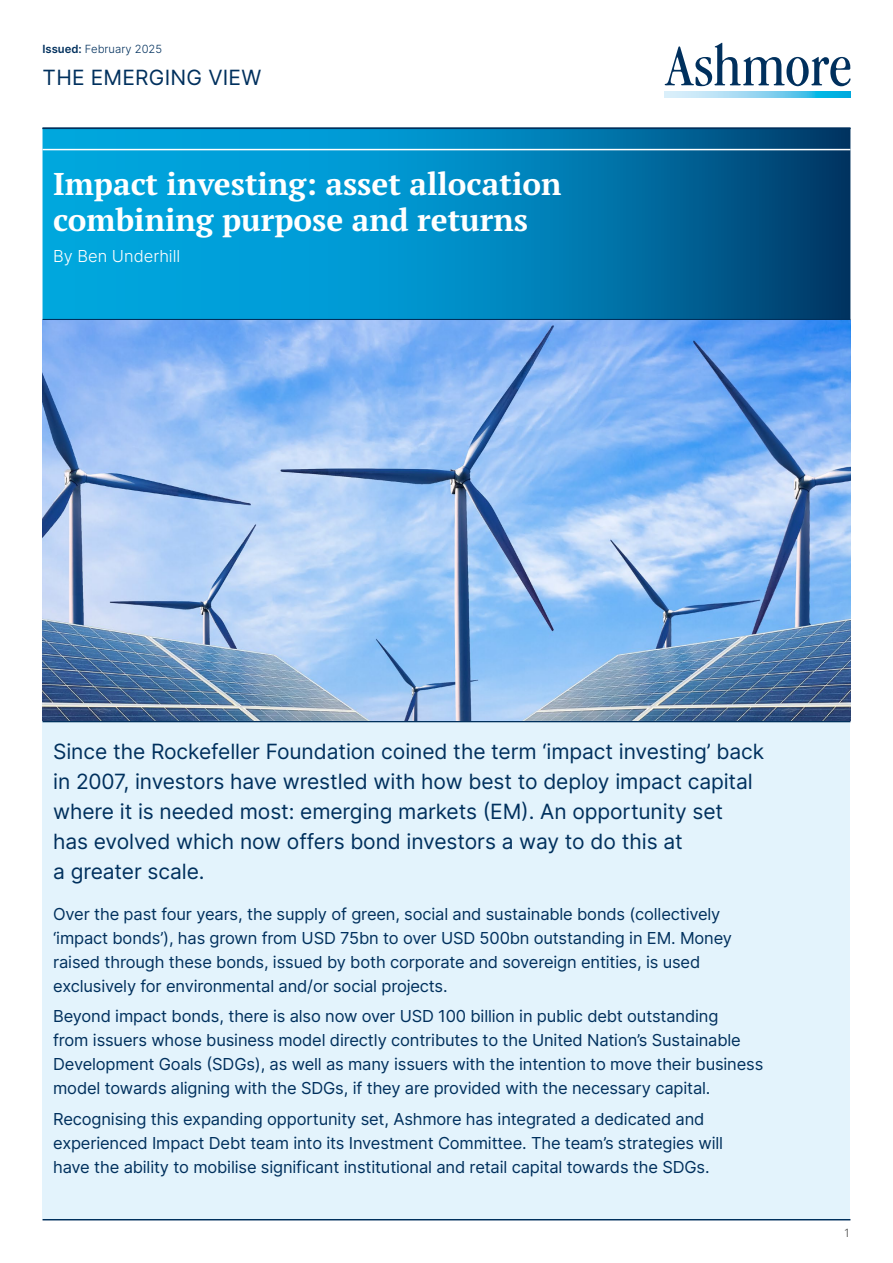
<style>
.page{position:relative;width:893px;height:1263px;background:#fff}
.page>*{position:absolute;margin:0;border:0;box-sizing:border-box;transform-origin:0 0}
.t1{font:700 31.5px/36px "PT Serif Pro";color:#fff}
.t2{font:21px/30px "Inter";letter-spacing:-.005em;color:#00305d}
.t3{font:16.5px/24px "Inter";letter-spacing:-.01em;color:#00305d}
.t4{font:300 16.5px "Inter";color:#fff}
.t5{font:300 12px "Univers Com 45";color:#4a4a49}
.t6{font:300 11.25px "Inter";color:#00305d}
.s1{font-weight:600}
</style>
<div class="page">
<svg style="left:665px;top:43px;width:185px;height:43px"></svg>
<svg style="left:665px;top:92px;width:185px;height:6px"></svg>
<hr style="left:43px;top:1219px;width:807px;height:1px;background:#00305d">
<svg style="left:43px;top:129px;width:807px;height:190px;background:#0083b9"></svg>
<div style="left:43px;top:721px;width:807px;height:498px;background:#e3f3fc"></div>
<hr style="left:43px;top:149px;width:807px;height:1px;background:#fff">
<hr style="left:43px;top:128px;width:807px;height:1px;background:#00305d">
<hr style="left:43px;top:319px;width:807px;height:1px;background:#00305d">
<hr style="left:43px;top:721px;width:807px;height:1px;background:#00305d">
<img style="left:43px;top:320px;width:807px;height:401px">
<p class="t6" style="left:43px;top:41px;width:121px"><span class="s1">Issued:</span> February 2025</p>
<p class="t2" style="left:43px;top:62px;width:220px">THE EMERGING VIEW</p>
<h1 class="t1" style="left:53px;top:165px;width:510px">Impact investing: asset allocation combining purpose and returns</h1>
<p class="t4" style="left:53px;top:244px;width:129px">By Ben Underhill</p>
<p class="t2" style="left:53px;top:736px;width:713px">Since the Rockefeller Foundation coined the term ‘impact investing’ back in 2007, investors have wrestled with how best to deploy impact capital where it is needed most: emerging markets (EM). An opportunity set<br>has evolved which now offers bond investors a way to do this at<br>a greater scale.</p>
<p class="t3" style="left:53px;top:901px;width:680px">Over the past four years, the supply of green, social and sustainable bonds (collectively ‘impact bonds’), has grown from USD 75bn to over USD 500bn outstanding in EM. Money raised through these bonds, issued by both corporate and sovereign entities, is used exclusively for environmental and/or social projects.</p>
<p class="t3" style="left:53px;top:1004px;width:712px">Beyond impact bonds, there is also now over USD 100 billion in public debt outstanding<br>from issuers whose business model directly contributes to the United Nation’s Sustainable Development Goals (SDGs), as well as many issuers with the intention to move their business model towards aligning with the SDGs, if they are provided with the necessary capital.</p>
<p class="t3" style="left:53px;top:1106px;width:672px">Recognising this expanding opportunity set, Ashmore has integrated a dedicated and experienced Impact Debt team into its Investment Committee. The team’s strategies will have the ability to mobilise significant institutional and retail capital towards the SDGs.</p>
<p class="t5" style="left:844px;top:1226px;width:8px">1</p>
</div>
